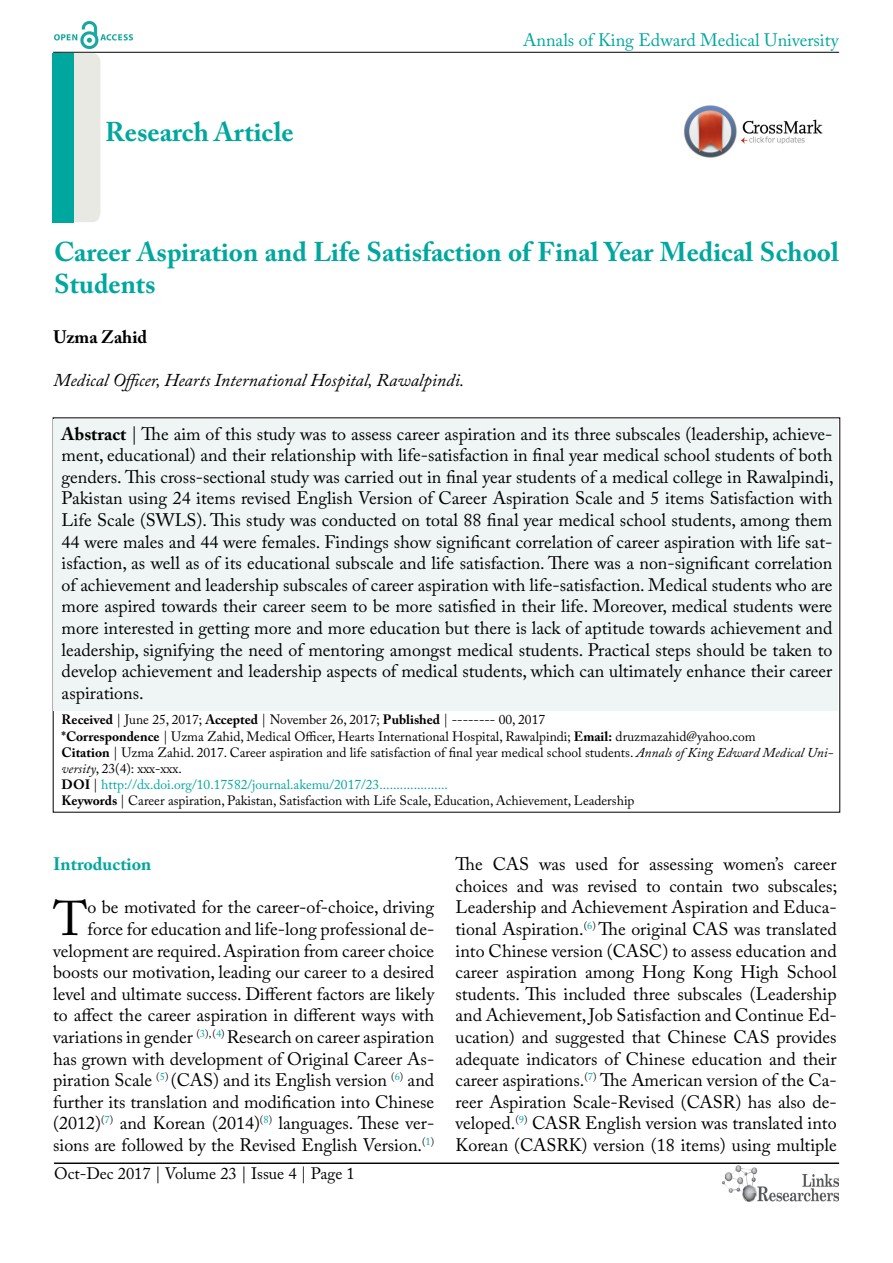
<style>
.page{position:relative;width:893px;height:1263px;background:#fff}
.page>*{position:absolute;margin:0;border:0;box-sizing:border-box;transform-origin:0 0}
.t1{font:48.45px "Adobe Caslon Pro";color:#000}
.t2{font:700 27px/32.4px "Adobe Caslon Pro";color:#00a79e}
.t3{font:18px/21.6px "Adobe Caslon Pro";color:#000;text-align:justify}
.t4{font:italic 18px "Adobe Caslon Pro";color:#000}
.t5{font:18px "Adobe Caslon Pro";color:#00a79e}
.t6{font:700 18px "Adobe Caslon Pro";color:#00a79e}
.t7{font:700 18px "Adobe Caslon Pro";color:#000}
.t8{font:16.5px "Adobe Caslon Pro";color:#000}
.t9{font:13.5px/16.2px "Adobe Caslon Pro";color:#000}
.s1{font-weight:700}
.s2{font-style:italic}
.s3{color:#00a79e}
</style>
<div class="page">
<hr style="left:53px;top:52px;width:786px;height:1px;background:#000">
<img style="left:722px;top:1166px;width:117px;height:36px">
<img style="left:54px;top:22px;width:78px;height:27px">
<div style="left:54px;top:53px;width:46px;height:169px;background:#e9e9e4;border-radius:9px"></div>
<hr style="left:54px;top:1163px;width:785px;height:1px;background:#000">
<div style="left:53px;top:53px;width:21px;height:169px;background:#00a79e"></div>
<div style="left:54px;top:419px;width:784px;height:291px;background:#eef5f4"></div>
<img style="left:684px;top:105px;width:139px;height:53px">
<h2 class="t2" style="left:105px;top:116px;width:190px">Research Article</h2>
<p class="t5" style="left:523px;top:29px;width:317px">Annals of King Edward Medical University</p>
<h2 class="t2" style="left:54px;top:235px;width:786px">Career Aspiration and Life Satisfaction of Final Year Medical School<br>Students</h2>
<p class="t7" style="left:53px;top:326px;width:95px">Uzma Zahid</p>
<p class="t4" style="left:53px;top:369px;width:412px">Medical Officer, Hearts International Hospital, Rawalpindi.</p>
<p class="t3" style="left:62px;top:422px;width:773px"><span class="s1">Abstract</span> | The aim of this study was to assess career aspiration and its three subscales (leadership, achieve&shy;ment, educational) and their relationship with life-satisfaction in final year medical school students of both genders. This cross-sectional study was carried out in final year students of a medical college in Rawalpindi, Pakistan using 24 items revised English Version of Career Aspiration Scale and 5 items Satisfaction with Life Scale (SWLS). This study was conducted on total 88 final year medical school students, among them 44 were males and 44 were females. Findings show significant correlation of career aspiration with life sat&shy;isfaction, as well as of its educational subscale and life satisfaction. There was a non-significant correlation of achievement and leadership subscales of career aspiration with life-satisfaction. Medical students who are more aspired towards their career seem to be more satisfied in their life. Moreover, medical students were more interested in getting more and more education but there is lack of aptitude towards achievement and leadership, signifying the need of mentoring amongst medical students. Practical steps should be taken to develop achievement and leadership aspects of medical students, which can ultimately enhance their career aspirations.</p>
<p class="t9" style="left:62px;top:711px;width:773px"><span class="s1">Received</span> | June 25, 2017; <span class="s1">Accepted</span> | November 26, 2017; <span class="s1">Published</span> | -------- 00, 2017<br><span class="s1">*Correspondence</span> | Uzma Zahid, Medical Officer, Hearts International Hospital, Rawalpindi; <span class="s1">Email:</span> druzmazahid@yahoo.com<br><span class="s1">Citation</span> | Uzma Zahid. 2017. Career aspiration and life satisfaction of final year medical school students. <span class="s2">Annals of King Edward Medical Uni&shy;versity</span>, 23(4): xxx-xxx.<br><span class="s1">DOI</span> | <span class="s3">http://dx.doi.org/10.17582/journal.akemu/2017/23....................<br></span><span class="s1">Keywords</span> | Career aspiration, Pakistan, Satisfaction with Life Scale, Education, Achievement, Leadership</p>
<p class="t6" style="left:53px;top:853px;width:100px">Introduction</p>
<h1 class="t1" style="left:54px;top:890px;width:35px">T</h1>
<p class="t3" style="left:53px;top:896px;width:383px;text-align:right">o be motivated for the career-of-choice, driving force for education and life-long professional de&shy;velopment are required. Aspiration from career choice boosts our motivation, leading our career to a desired level and ultimate success. Different factors are likely to affect the career aspiration in different ways with variations in gender <sup>(</sup><sup>3</sup><sup>),</sup> <sup>(</sup><sup>4</sup><sup>)</sup> Research on career aspiration has grown with development of Original Career As&shy;piration Scale <sup>(</sup><sup>5</sup><sup>)</sup> (CAS) and its English version <sup>(</sup><sup>6</sup><sup>)</sup> and further its translation and modification into Chinese (2012)<sup>(</sup><sup>7</sup><sup>)</sup> and Korean (2014)<sup>(</sup><sup>8</sup><sup>)</sup> languages. These ver&shy;sions are followed by the Revised English Version.<sup>(</sup><sup>1</sup><sup>)</sup></p>
<p class="t8" style="left:54px;top:1164px;width:302px">Oct-Dec 2017 | Volume 23 | Issue 4 | Page 1</p>
<p class="t3" style="left:456px;top:853px;width:383px">The CAS was used for assessing women’s career choices and was revised to contain two subscales; Leadership and Achievement Aspiration and Educa&shy;tional Aspiration.<sup>(</sup><sup>6</sup><sup>)</sup> The original CAS was translated into Chinese version (CASC) to assess education and career aspiration among Hong Kong High School students. This included three subscales (Leadership and Achievement, Job Satisfaction and Continue Ed&shy;ucation) and suggested that Chinese CAS provides adequate indicators of Chinese education and their career aspirations.<sup>(</sup><sup>7</sup><sup>)</sup> The American version of the Ca&shy;reer Aspiration Scale-Revised (CASR) has also de&shy;veloped.<sup>(</sup><sup>9</sup><sup>)</sup> CASR English version was translated into Korean (CASRK) version (18 items) using multiple</p>
</div>
